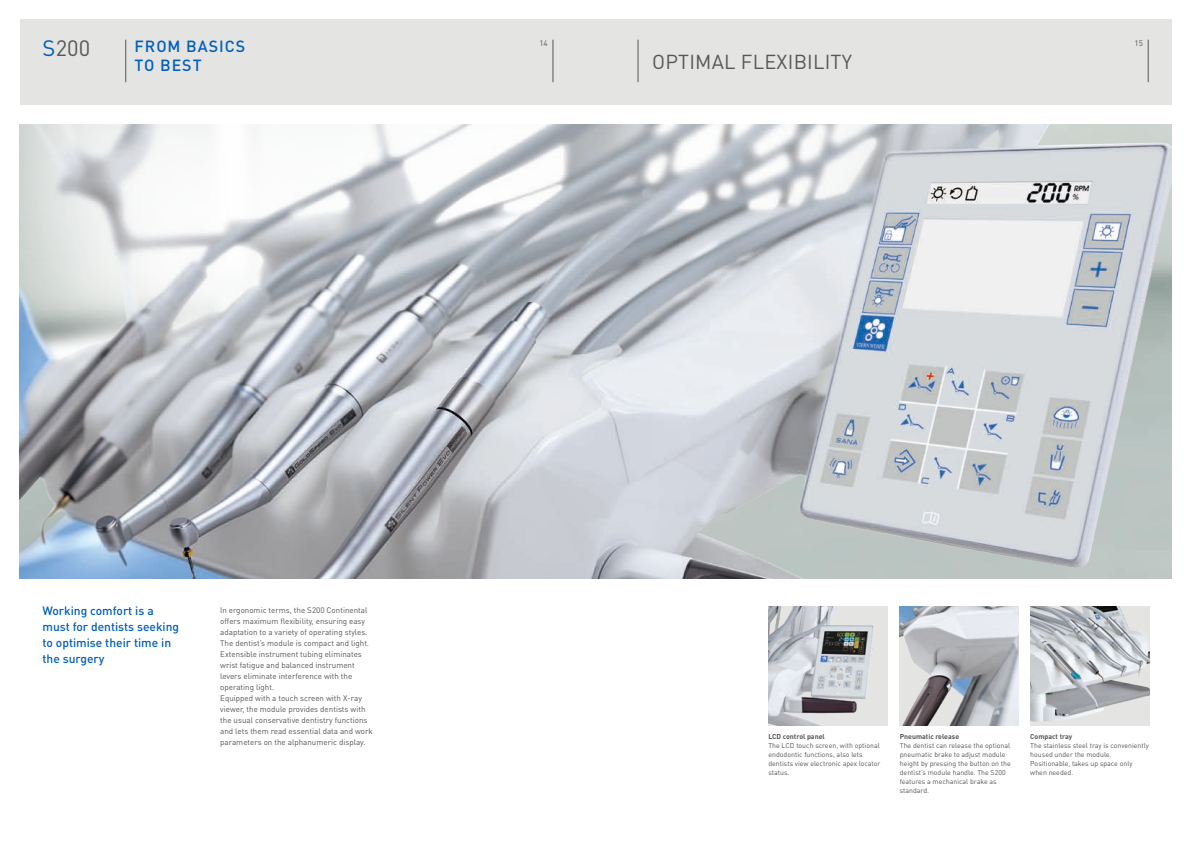
<style>
.page{position:relative;width:1191px;height:842px;background:#fff}
.page>*{position:absolute;margin:0;border:0;box-sizing:border-box;transform-origin:0 0}
.t1{font:22px "DIN Pro";color:#575756}
.t2{font:20px "DIN Pro";letter-spacing:.01em;color:#575756}
.t3{font:500 16px/19.2px "DIN Pro";letter-spacing:.06em;color:#005fb9}
.t4{font:500 12px/16px "DIN Pro";color:#005fb9}
.t5{font:8px/11px "DIN Pro";color:#575756}
.t6{font:7px/9px "DIN Pro";color:#575756}
.t7{font:700 7px "DIN Pro";color:#575756}
.s1{color:#005fb9}
</style>
<div class="page">
<div style="left:20px;top:20px;width:1151px;height:85px;background:#e4e4e3"></div>
<hr style="left:125px;top:40px;width:1px;height:42px;background:#575756">
<hr style="left:553px;top:40px;width:1px;height:42px;background:#575756">
<hr style="left:1148px;top:40px;width:1px;height:42px;background:#575756">
<hr style="left:638px;top:40px;width:1px;height:42px;background:#575756">
<img style="left:20px;top:125px;width:1151px;height:453px">
<img style="left:900px;top:607px;width:119px;height:119px">
<img style="left:768px;top:607px;width:119px;height:119px">
<img style="left:1030px;top:607px;width:119px;height:119px">
<h1 class="t1" style="left:43px;top:33px;width:49px"><span class="s1">S</span>200</h1>
<p class="t5" style="left:539px;top:37px;width:10px">14</p>
<p class="t5" style="left:1134px;top:37px;width:10px">15</p>
<h3 class="t3" style="left:135px;top:36px;width:112px">FROM BASICS<br>TO BEST</h3>
<h2 class="t2" style="left:652px;top:48px;width:201px">OPTIMAL FLEXIBILITY</h2>
<h3 class="t4" style="left:43px;top:602px;width:138px">Working comfort is a must for dentists seeking to optimise their time in the surgery</h3>
<p class="t5" style="left:220px;top:604px;width:154px">In ergonomic terms, the S200 Continental offers maximum flexibility, ensuring easy adaptation to a variety of operating styles.<br>The dentist’s module is compact and light.<br>Extensible instrument tubing eliminates wrist fatigue and balanced instrument levers eliminate interference with the operating light.<br>Equipped with a touch screen with X-ray viewer, the module provides dentists with the usual conservative dentistry functions and lets them read essential data and work parameters on the alphanumeric display.</p>
<p class="t7" style="left:768px;top:732px;width:58px">LCD control panel</p>
<p class="t6" style="left:768px;top:741px;width:114px">The LCD touch screen, with optional endodontic functions, also lets dentists view electronic apex locator status.</p>
<p class="t7" style="left:900px;top:732px;width:61px">Pneumatic release</p>
<p class="t6" style="left:900px;top:741px;width:113px">The dentist can release the optional pneumatic brake to adjust module height by pressing the button on the dentist’s module handle. The S200 features a mechanical brake as standard.</p>
<p class="t7" style="left:1030px;top:732px;width:44px">Compact tray</p>
<p class="t6" style="left:1030px;top:741px;width:120px">The stainless steel tray is conveniently housed under the module.<br>Positionable, takes up space only when needed.</p>
</div>
